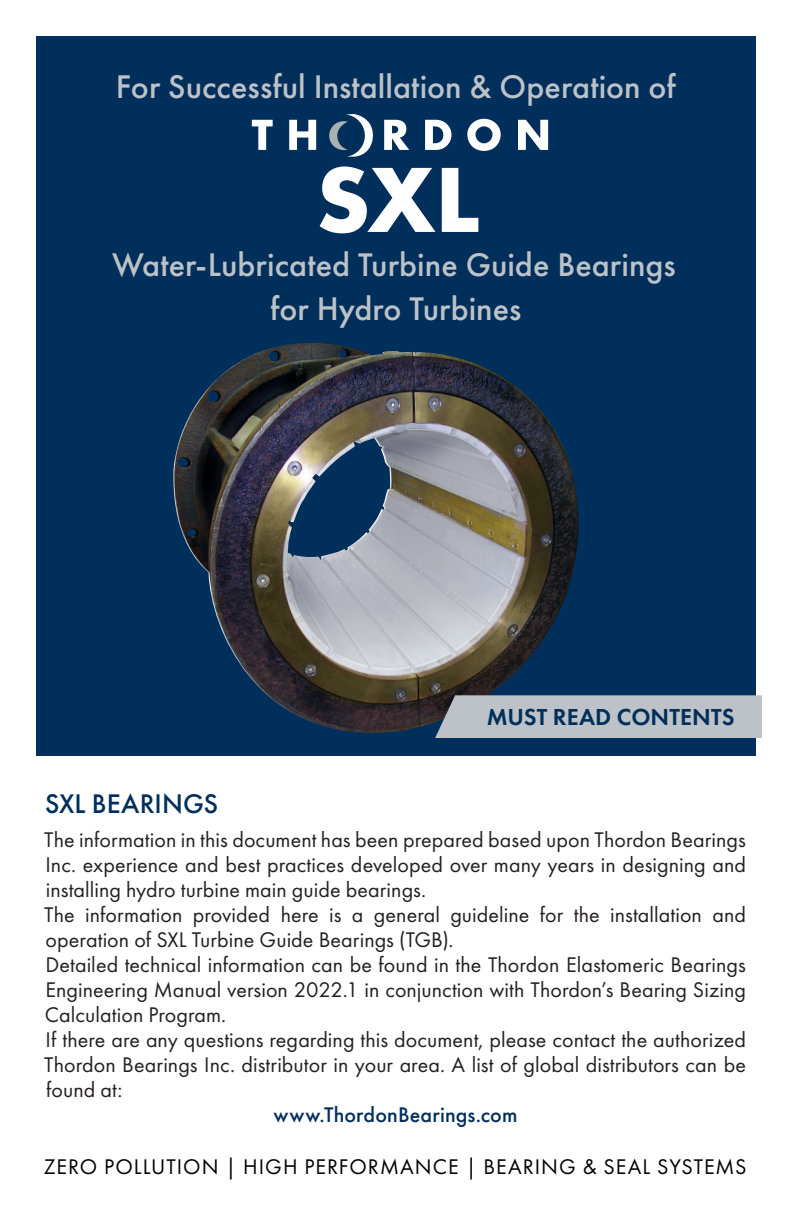
<style>
.page{position:relative;width:792px;height:1224px;background:#fff}
.page>*{position:absolute;margin:0;border:0;box-sizing:border-box;transform-origin:0 0}
.t1{font:700 96px "Futura PT";color:#fff}
.t2{font:500 34px/44px "Futura PT";color:#bcc2c7;text-align:center}
.t3{font:500 28px "Futura PT";color:#002f5b}
.t4{font:600 24px "Futura PT";color:#002f5b}
.t5{font:22px/25px "Futura PT";letter-spacing:.005em;color:#231f20;text-align:justify}
.t6{font:22px "Futura PT";letter-spacing:.045em;color:#000}
.t7{font:500 22px "Futura PT";letter-spacing:.005em;color:#002f5b}
</style>
<div class="page">
<div style="left:36px;top:36px;width:720px;height:720px;background:#002f5b"></div>
<img style="left:173px;top:343px;width:406px;height:390px">
<svg style="left:252px;top:120px;width:21px;height:30px"></svg>
<svg style="left:289px;top:120px;width:27px;height:30px"></svg>
<svg style="left:384px;top:120px;width:25px;height:30px"></svg>
<svg style="left:425px;top:120px;width:27px;height:30px"></svg>
<svg style="left:467px;top:119px;width:34px;height:32px"></svg>
<svg style="left:518px;top:120px;width:30px;height:30px"></svg>
<svg style="left:329px;top:114px;width:44px;height:43px"></svg>
<div style="left:435px;top:695px;width:327px;height:43px;background:#bcc2c7"></div>
<p class="t2" style="left:116px;top:65px;width:561px">For Successful Installation &amp; Operation of</p>
<p class="t1" style="left:316px;top:138px;width:166px">SXL</p>
<p class="t2" style="left:112px;top:243px;width:565px">Water-Lubricated Turbine Guide Bearings for Hydro Turbines</p>
<p class="t4" style="left:487px;top:702px;width:249px">MUST READ CONTENTS</p>
<p class="t3" style="left:45px;top:787px;width:175px">SXL BEARINGS</p>
<p class="t5" style="left:44px;top:827px;width:703px">The information in this document has been prepared based upon Thordon Bearings Inc. experience and best practices developed over many years in designing and installing hydro turbine main guide bearings.</p>
<p class="t5" style="left:44px;top:902px;width:703px">The information provided here is a general guideline for the installation and operation of SXL Turbine Guide Bearings (TGB).</p>
<p class="t5" style="left:45px;top:952px;width:703px">Detailed technical information can be found in the Thordon Elastomeric Bearings Engineering Manual version 2022.1 in conjunction with Thordon’s Bearing Sizing Calculation Program.</p>
<p class="t5" style="left:44px;top:1027px;width:703px">If there are any questions regarding this document, please contact the authorized Thordon Bearings Inc. distributor in your area. A list of global distributors can be found at:</p>
<p class="t7" style="left:274px;top:1102px;width:245px">www.ThordonBearings.com</p>
<p class="t6" style="left:44px;top:1154px;width:704px">ZERO POLLUTION | HIGH PERFORMANCE | BEARING &amp; SEAL SYSTEMS</p>
</div>
